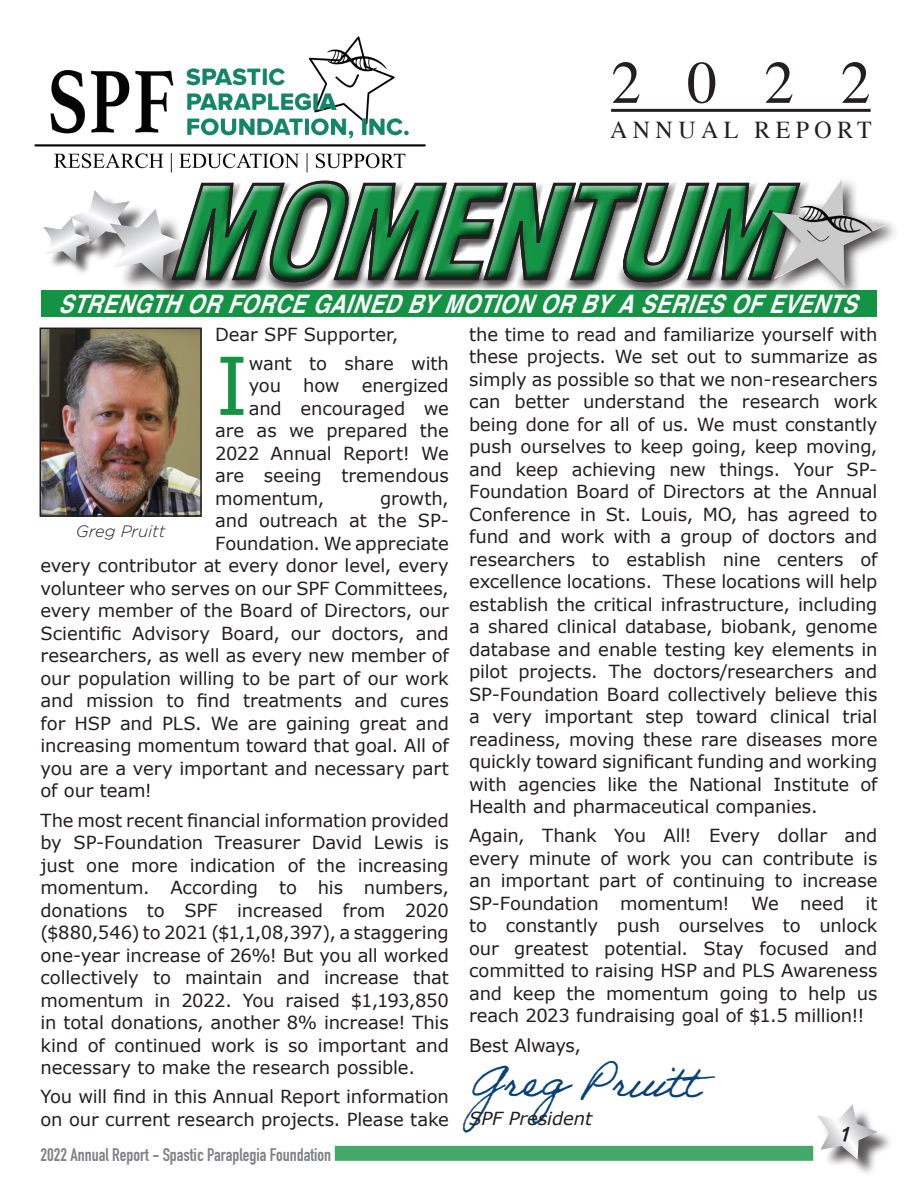
<style>
.page{position:relative;width:918px;height:1188px;background:#fff}
.page>*{position:absolute;margin:0;border:0;box-sizing:border-box;transform-origin:0 0}
.t1{font:79.95px "Verdana";color:#159345}
.t2{font:60.6px "Times";color:#231f20}
.t3{font:46.5px "Adobe Handwriting Ernie";color:#094279}
.t4{font:italic 700 25.5px "Helvetica";letter-spacing:.025em;color:#fff;scale:.85 1}
.t5{font:24.3px "Times";letter-spacing:.225em;color:#231f20}
.t6{font:18px/22.5px "Verdana";letter-spacing:-.005em;color:#231f20;text-align:justify}
.t7{font:700 18px "DIN Condensed";color:#808285}
.t8{font:italic 18px "Verdana";letter-spacing:-.005em;color:#231f20}
.t9{font:italic 300 16.5px "Gotham";color:#231f20}
</style>
<div class="page">
<div style="left:335px;top:1146px;width:478px;height:15px;background:#43a86a"></div>
<div style="left:821px;top:1108px;width:74px;height:69px;background:#231f20;opacity:.75"></div>
<hr style="left:611px;top:109px;width:260px;height:3px;background:#231f20">
<img style="left:34px;top:36px;width:392px;height:135px">
<img style="left:43px;top:331px;width:156px;height:183px">
<div style="left:40px;top:328px;width:162px;height:189px;border:2px solid #231f20"></div>
<div style="left:41px;top:291px;width:836px;height:26px;background:#159345"></div>
<div style="left:114px;top:213px;width:97px;height:91px;background:#231f20;opacity:.75"></div>
<svg style="left:43px;top:190px;width:116px;height:91px"></svg>
<svg style="left:159px;top:213px;width:609px;height:80px"></svg>
<svg style="left:169px;top:180px;width:599px;height:104px"></svg>
<div style="left:768px;top:175px;width:133px;height:127px;background:#231f20;opacity:.85"></div>
<img style="left:772px;top:179px;width:114px;height:107px">
<svg style="left:818px;top:1105px;width:60px;height:55px"></svg>
<h2 class="t2" style="left:611px;top:26px;width:261px">2022</h2>
<h3 class="t5" style="left:610px;top:108px;width:263px">ANNUAL REPORT</h3>
<h3 class="t4" style="left:58px;top:288px;width:940px">STRENGTH OR FORCE GAINED BY MOTION OR BY A SERIES OF EVENTS</h3>
<p class="t6" style="left:215px;top:323px;width:185px">Dear SPF Supporter,</p>
<h1 class="t1" style="left:215px;top:335px;width:35px">I</h1>
<p class="t6" style="left:249px;top:352px;width:202px">want to share with</p>
<p class="t6" style="left:249px;top:375px;width:202px">you how energized</p>
<p class="t6" style="left:249px;top:397px;width:202px">and encouraged we</p>
<p class="t6" style="left:215px;top:420px;width:235px">are as we prepared the</p>
<p class="t6" style="left:215px;top:442px;width:235px">2022 Annual Report! We</p>
<p class="t6" style="left:215px;top:465px;width:235px">are seeing tremendous</p>
<p class="t6" style="left:215px;top:487px;width:111px">momentum,</p>
<p class="t6" style="left:380px;top:487px;width:70px">growth,</p>
<p class="t6" style="left:215px;top:510px;width:235px">and outreach at the SP-</p>
<p class="t6" style="left:215px;top:532px;width:235px">Foundation. We appreciate</p>
<p class="t6" style="left:41px;top:555px;width:410px">every contributor at every donor level, every</p>
<p class="t6" style="left:41px;top:577px;width:410px">volunteer who serves on our SPF Committees,</p>
<p class="t6" style="left:41px;top:600px;width:410px">every member of the Board of Directors, our</p>
<p class="t6" style="left:41px;top:622px;width:410px">Scientific Advisory Board, our doctors, and</p>
<p class="t6" style="left:41px;top:645px;width:410px">researchers, as well as every new member of</p>
<p class="t6" style="left:41px;top:667px;width:410px">our population willing to be part of our work</p>
<p class="t6" style="left:41px;top:690px;width:410px">and mission to find treatments and cures</p>
<p class="t6" style="left:41px;top:712px;width:410px">for HSP and PLS. We are gaining great and</p>
<p class="t6" style="left:41px;top:735px;width:410px">increasing momentum toward that goal. All of</p>
<p class="t6" style="left:41px;top:757px;width:410px">you are a very important and necessary part</p>
<p class="t6" style="left:41px;top:780px;width:113px">of our team!</p>
<p class="t6" style="left:41px;top:809px;width:410px">The most recent financial information provided by SP-Foundation Treasurer David Lewis is just one more indication of the increasing momentum. According to his numbers, donations to SPF increased from 2020 ($880,546) to 2021 ($1,1,08,397), a staggering one-year increase of 26%! But you all worked collectively to maintain and increase that momentum in 2022. You raised $1,193,850 in total donations, another 8% increase! This kind of continued work is so important and necessary to make the research possible.</p>
<p class="t6" style="left:41px;top:1086px;width:410px">You will find in this Annual Report information on our current research projects. Please take</p>
<p class="t9" style="left:76px;top:521px;width:91px">Greg Pruitt</p>
<p class="t7" style="left:40px;top:1142px;width:292px">2022 Annual Report - Spastic Paraplegia Foundation</p>
<p class="t6" style="left:469px;top:323px;width:410px">the time to read and familiarize yourself with these projects. We set out to summarize as simply as possible so that we non-researchers can better understand the research work being done for all of us. We must constantly push ourselves to keep going, keep moving, and keep achieving new things. Your SP-Foundation Board of Directors at the Annual Conference in St. Louis, MO, has agreed to fund and work with a group of doctors and researchers to establish nine centers of excellence locations. These locations will help establish the critical infrastructure, including a shared clinical database, biobank, genome database and enable testing key elements in pilot projects. The doctors/researchers and SP-Foundation Board collectively believe this a very important step toward clinical trial readiness, moving these rare diseases more quickly toward significant funding and working with agencies like the National Institute of Health and pharmaceutical companies.</p>
<p class="t6" style="left:469px;top:825px;width:410px">Again, Thank You All! Every dollar and every minute of work you can contribute is an important part of continuing to increase SP-Foundation momentum! We need it to constantly push ourselves to unlock our greatest potential. Stay focused and committed to raising HSP and PLS Awareness and keep the momentum going to help us reach 2023 fundraising goal of $1.5 million!!</p>
<p class="t6" style="left:469px;top:1034px;width:113px">Best Always,</p>
<h3 class="t3" style="left:469px;top:1053px;width:231px">Greg Pruitt</h3>
<p class="t8" style="left:469px;top:1107px;width:124px">SPF President</p>
</div>
